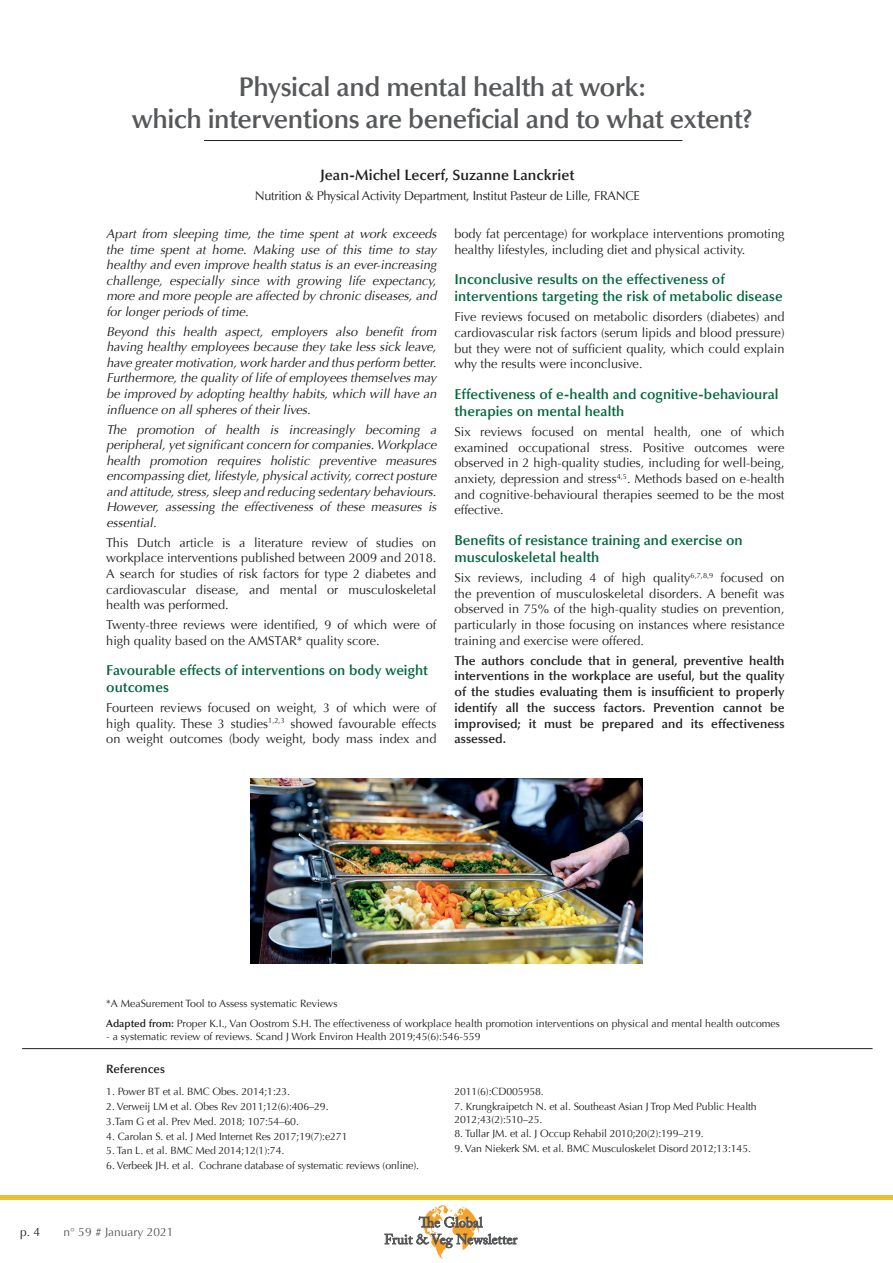
<style>
.page{position:relative;width:893px;height:1263px;background:#fff}
.page>*{position:absolute;margin:0;border:0;box-sizing:border-box;transform-origin:0 0}
.t1{font:600 27px/32.4px "Optima LT Std";letter-spacing:-.02em;color:#57585a;text-align:center}
.t2{font:600 15px "Optima LT Std";color:#231f20}
.t3{font:600 14.25px/17.5px "Optima LT Std";color:#00673e}
.t4{font:12.75px/15.8px "Optima LT Std";color:#231f20;text-align:justify}
.t5{font:italic 12.75px/15.6px "Optima LT Std";color:#231f20;text-align:justify}
.t6{font:600 12.75px/15.8px "Optima LT Std";color:#231f20;text-align:justify}
.t7{font:12.75px "Optima LT Std";letter-spacing:-.025em;color:#231f20}
.t8{font:12px "Optima LT Std";color:#57585a}
.t9{font:600 12px "Optima LT Std";color:#231f20}
.t10{font:12px "Optima LT Std";color:#231f20}
.t11{font:10.5px/14.7px "Optima LT Std";letter-spacing:-.01em;color:#231f20}
.s1{font-weight:600}
</style>
<div class="page">
<div style="left:0;top:1194px;width:893px;height:5px;background:#e8c032"></div>
<svg style="left:385px;top:1205px;width:132px;height:53px"></svg>
<hr style="left:22px;top:1048px;width:851px;height:1px;background:#231f20">
<hr style="left:204px;top:140px;width:478px;height:1px;background:#231f20">
<img style="left:250px;top:778px;width:393px;height:186px">
<h1 class="t1" style="left:132px;top:73px;width:622px">Physical and mental health at work:<br>which interventions are beneficial and to what extent?</h1>
<p class="t2" style="left:320px;top:169px;width:256px">Jean-Michel Lecerf, Suzanne Lanckriet</p>
<p class="t7" style="left:255px;top:190px;width:387px">Nutrition &amp; Physical Activity Department, Institut Pasteur de Lille, FRANCE</p>
<p class="t5" style="left:106px;top:227px;width:334px">Apart from sleeping time, the time spent at work exceeds the time spent at home. Making use of this time to stay healthy and even improve health status is an ever-increasing challenge, especially since with growing life expectancy, more and more people are affected by chronic diseases, and for longer periods of time.</p>
<p class="t5" style="left:106px;top:324px;width:334px">Beyond this health aspect, employers also benefit from having healthy employees because they take less sick leave, have greatermotivation,work harderand thus perform better.<br>Furthermore, the quality of life of employees themselves may be improved by adopting healthy habits, which will have an influence on all spheres of their lives.</p>
<p class="t5" style="left:106px;top:423px;width:334px">The promotion of health is increasingly becoming a peripheral,yetsignificantconcern forcompanies.Workplace health promotion requires holistic preventive measures encompassing diet,lifestyle,physicalactivity,correctposture and attitude,stress,sleep and reducing sedentary behaviours.<br>However, assessing the effectiveness of these measures is essential.</p>
<p class="t4" style="left:106px;top:536px;width:332px">This Dutch article is a literature review of studies on workplace interventions published between 2009 and 2018.<br>A search for studies of risk factors for type 2 diabetes and cardiovascular disease, and mental or musculoskeletal health was performed.</p>
<p class="t4" style="left:106px;top:617px;width:332px">Twenty-three reviews were identified, 9 of which were of high quality based on the AMSTAR* quality score.</p>
<p class="t3" style="left:106px;top:663px;width:323px">Favourable effects of interventions on body weight outcomes</p>
<p class="t4" style="left:106px;top:701px;width:332px">Fourteen reviews focused on weight, 3 of which were of high quality. These 3 studies<sup>1,2,3</sup> showed favourable effects on weight outcomes (body weight, body mass index and</p>
<p class="t4" style="left:454px;top:227px;width:332px">body fat percentage) for workplace interventions promoting healthy lifestyles, including diet and physical activity.</p>
<p class="t3" style="left:454px;top:272px;width:330px">Inconclusive results on the effectiveness of interventions targeting the risk of metabolic disease</p>
<p class="t4" style="left:454px;top:310px;width:332px">Five reviews focused on metabolic disorders (diabetes) and cardiovascular risk factors (serum lipids and blood pressure) but they were not of sufficient quality, which could explain why the results were inconclusive.</p>
<p class="t3" style="left:454px;top:386px;width:326px">Effectiveness of e-health and cognitive-behavioural therapies on mental health</p>
<p class="t4" style="left:454px;top:425px;width:332px">Six reviews focused on mental health, one of which examined occupational stress. Positive outcomes were observed in 2 high-quality studies, including for well-being, anxiety, depression and stress<sup>4,5</sup>. Methods based on e-health and cognitive-behavioural therapies seemed to be the most effective.</p>
<p class="t3" style="left:454px;top:531px;width:290px">Benefits of resistance training and exercise on musculoskeletal health</p>
<p class="t4" style="left:454px;top:571px;width:332px">Six reviews, including 4 of high quality<sup>6,7,8,9</sup> focused on the prevention of musculoskeletal disorders. A benefit was observed in 75% of the high-quality studies on prevention, particularly in those focusing on instances where resistance training and exercise were offered.</p>
<p class="t6" style="left:454px;top:654px;width:332px">The authors conclude that in general, preventive health interventions in the workplace are useful, but the quality of the studies evaluating them is insufficient to properly identify all the success factors. Prevention cannot be improvised; it must be prepared and its effectiveness assessed.</p>
<p class="t11" style="left:106px;top:997px;width:233px">*A MeaSurement Tool to Assess systematic Reviews</p>
<p class="t11" style="left:106px;top:1017px;width:675px"><span class="s1">Adapted from:</span> Proper K.I., Van Oostrom S.H. The effectiveness of workplace health promotion interventions on physical and mental health outcomes</p>
<p class="t11" style="left:106px;top:1030px;width:376px">- a systematic review of reviews. Scand J Work Environ Health 2019;45(6):546-559</p>
<p class="t9" style="left:106px;top:1064px;width:60px">References</p>
<p class="t11" style="left:106px;top:1085px;width:185px">1. Power BT et al. BMC Obes. 2014;1:23.</p>
<p class="t11" style="left:106px;top:1100px;width:224px">2. Verweij LM et al. Obes Rev 2011;12(6):406–29.<br>3.Tam G et al. Prev Med. 2018; 107:54–60.</p>
<p class="t11" style="left:106px;top:1130px;width:243px">4. Carolan S. et al. J Med Internet Res 2017;19(7):e271</p>
<p class="t11" style="left:106px;top:1144px;width:180px">5. Tan L. et al. BMC Med 2014;12(1):74.</p>
<p class="t11" style="left:106px;top:1159px;width:314px">6. Verbeek JH. et al. Cochrane database of systematic reviews (online).</p>
<p class="t10" style="left:20px;top:1227px;width:22px">p. 4</p>
<p class="t8" style="left:64px;top:1227px;width:112px">n° 59 # January 2021</p>
<p class="t11" style="left:454px;top:1085px;width:91px">2011(6):CD005958.</p>
<p class="t11" style="left:454px;top:1101px;width:304px;line-height:12.6px">7. Krungkraipetch N. et al. Southeast Asian J Trop Med Public Health<br>2012;43(2):510–25.</p>
<p class="t11" style="left:454px;top:1127px;width:251px">8. Tullar JM. et al. J Occup Rehabil 2010;20(2):199–219.</p>
<p class="t11" style="left:454px;top:1142px;width:298px">9. Van Niekerk SM. et al. BMC Musculoskelet Disord 2012;13:145.</p>
</div>
